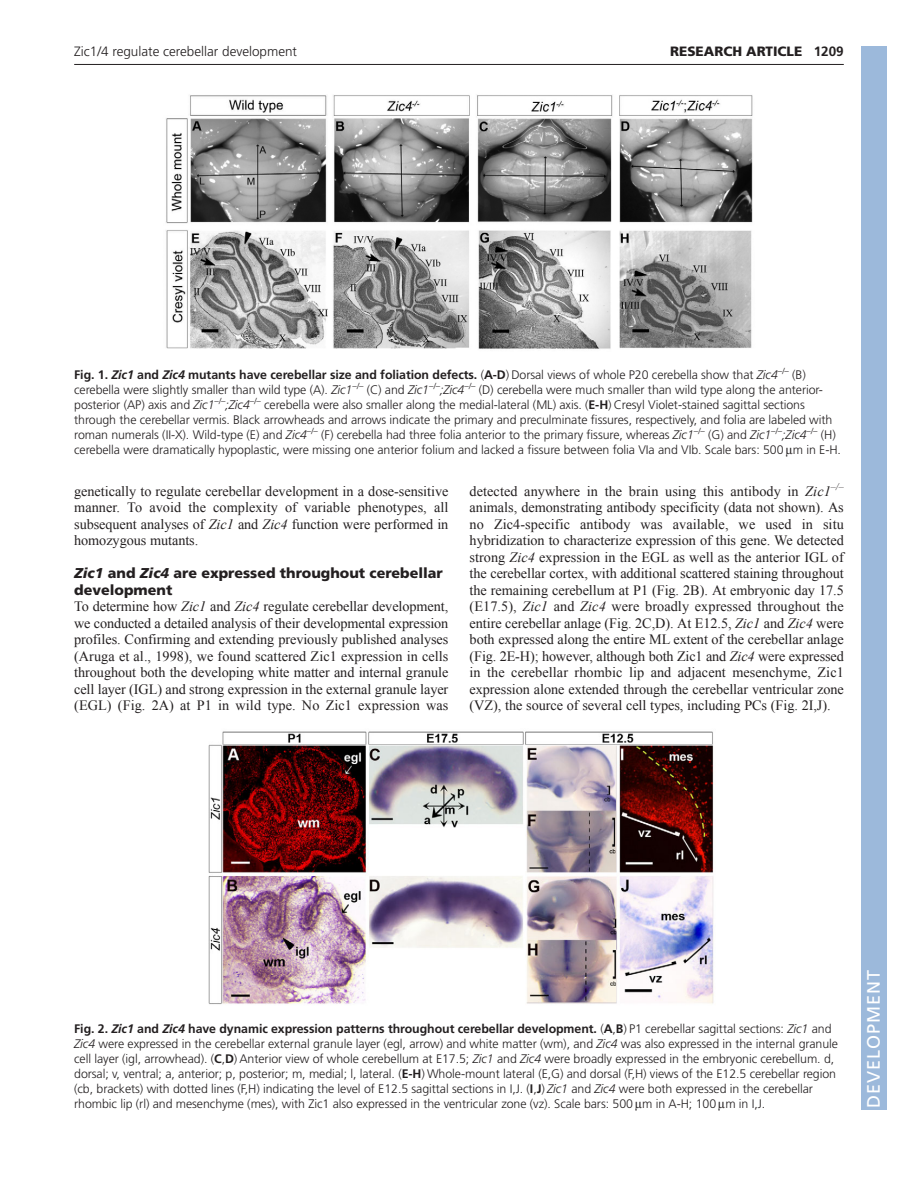
<style>
.page{position:relative;width:918px;height:1188px;background:#fff}
.page>*{position:absolute;margin:0;border:0;box-sizing:border-box;transform-origin:0 0}
.t1{font:18px "Frutiger LT Std";letter-spacing:.055em;color:#fff}
.t2{font:14.25px/16.5px "Times New Roman";letter-spacing:-.005em;color:#231f20;text-align:justify}
.t3{font:900 14.25px/16.5px "Frutiger LT Std";color:#231f20}
.t4{font:300 13.5px "Frutiger LT Std";color:#231f20}
.t5{font:900 13.5px "Frutiger LT Std";color:#231f20}
.t6{font:300 12.3px/15px "Frutiger LT Std";letter-spacing:-.005em;color:#231f20}
.s1{font-weight:700}
.s2{font-weight:700;font-style:italic}
.s3{font-style:italic}
</style>
<div class="page">
<hr style="left:74px;top:64px;width:770px;height:1px;background:#231f20">
<img style="left:166px;top:95px;width:587px;height:254px">
<img style="left:208px;top:731px;width:506px;height:274px">
<div style="left:861px;top:46px;width:25px;height:1064px;background:#9cb9db"></div>
<p class="t4" style="left:74px;top:46px;width:224px">Zic1/4 regulate cerebellar development</p>
<p class="t5" style="left:670px;top:46px;width:175px">RESEARCH ARTICLE <span class="s1">1209</span></p>
<p class="t6" style="left:74px;top:368px;width:768px"><span class="s1">Fig. 1.</span> <span class="s2">Zic1</span> <span class="s1">and</span> <span class="s2">Zic4</span> <span class="s1">mutants have cerebellar size and foliation defects.</span> (<span class="s1">A-D</span>) Dorsal views of whole P20 cerebella show that <span class="s3">Zic4</span><sup>–/–</sup> (B) cerebella were slightly smaller than wild type (A). <span class="s3">Zic1</span><sup>–/–</sup> (C) and <span class="s3">Zic1</span><sup>–/–</sup><span class="s3">;Zic4</span><sup>–/–</sup> (D) cerebella were much smaller than wild type along the anterior&shy;posterior (AP) axis and <span class="s3">Zic1</span><sup>–/–</sup><span class="s3">;Zic4</span><sup>–/–</sup> cerebella were also smaller along the medial-lateral (ML) axis. (<span class="s1">E-H</span>) Cresyl Violet-stained sagittal sections through the cerebellar vermis. Black arrowheads and arrows indicate the primary and preculminate fissures, respectively, and folia are labeled with roman numerals (II-X). Wild-type (E) and <span class="s3">Zic4</span><sup>–/–</sup> (F) cerebella had three folia anterior to the primary fissure, whereas <span class="s3">Zic1</span><sup>–/–</sup> (G) and <span class="s3">Zic1</span><sup>–/–</sup><span class="s3">;Zic4</span><sup>–/–</sup> (H) cerebella were dramatically hypoplastic, were missing one anterior folium and lacked a fissure between folia VIa and VIb. Scale bars: 500 m in E-H.</p>
<p class="t2" style="left:74px;top:483px;width:376px">genetically to regulate cerebellar development in a dose-sensitive manner. To avoid the complexity of variable phenotypes, all subsequent analyses of <span class="s3">Zic1</span> and <span class="s3">Zic4</span> function were performed in homozygous mutants.</p>
<p class="t3" style="left:74px;top:566px;width:370px"><span class="s3">Zic1</span> and <span class="s3">Zic4</span> are expressed throughout cerebellar development</p>
<p class="t2" style="left:74px;top:598px;width:376px">To determine how <span class="s3">Zic1</span> and <span class="s3">Zic4</span> regulate cerebellar development, we conducted a detailed analysis of their developmental expression profiles. Confirming and extending previously published analyses (Aruga et al., 1998), we found scattered Zic1 expression in cells throughout both the developing white matter and internal granule cell layer (IGL) and strong expression in the external granule layer (EGL) (Fig. 2A) at P1 in wild type. No Zic1 expression was</p>
<p class="t2" style="left:470px;top:483px;width:376px">detected anywhere in the brain using this antibody in <span class="s3">Zic1</span><sup>–/– </sup>animals, demonstrating antibody specificity (data not shown). As no Zic4-specific antibody was available, we used in situ hybridization to characterize expression of this gene. We detected strong <span class="s3">Zic4</span> expression in the EGL as well as the anterior IGL of the cerebellar cortex, with additional scattered staining throughout the remaining cerebellum at P1 (Fig. 2B). At embryonic day 17.5 (E17.5), <span class="s3">Zic1</span> and <span class="s3">Zic4</span> were broadly expressed throughout the entire cerebellar anlage (Fig. 2C,D). At E12.5, <span class="s3">Zic1</span> and <span class="s3">Zic4</span> were both expressed along the entire ML extent of the cerebellar anlage (Fig. 2E-H); however, although both Zic1 and <span class="s3">Zic4</span> were expressed in the cerebellar rhombic lip and adjacent mesenchyme, Zic1 expression alone extended through the cerebellar ventricular zone (VZ), the source of several cell types, including PCs (Fig. 2I,J).</p>
<p class="t6" style="left:74px;top:1022px;width:765px"><span class="s1">Fig. 2.</span> <span class="s2">Zic1</span> <span class="s1">and</span> <span class="s2">Zic4</span> <span class="s1">have dynamic expression patterns throughout cerebellar development.</span> (<span class="s1">A</span>,<span class="s1">B</span>) P1 cerebellar sagittal sections: <span class="s3">Zic1</span> and <span class="s3">Zic4</span> were expressed in the cerebellar external granule layer (egl, arrow) and white matter (wm), and <span class="s3">Zic4</span> was also expressed in the internal granule cell layer (igl, arrowhead). (<span class="s1">C</span>,<span class="s1">D</span>) Anterior view of whole cerebellum at E17.5; <span class="s3">Zic1</span> and <span class="s3">Zic4</span> were broadly expressed in the embryonic cerebellum. d, dorsal; v, ventral; a, anterior; p, posterior; m, medial; l, lateral. (<span class="s1">E-H</span>) Whole-mount lateral (E,G) and dorsal (F,H) views of the E12.5 cerebellar region (cb, brackets) with dotted lines (F,H) indicating the level of E12.5 sagittal sections in I,J. (<span class="s1">I</span>,<span class="s1">J</span>) <span class="s3">Zic1</span> and <span class="s3">Zic4</span> were both expressed in the cerebellar rhombic lip (rl) and mesenchyme (mes), with Zic1 also expressed in the ventricular zone (vz). Scale bars: 500 m in A-H; 100 m in I,J.</p>
<h1 class="t1" style="left:863px;top:1108px;width:140px;rotate:-90deg">DEVELOPMENT</h1>
</div>
